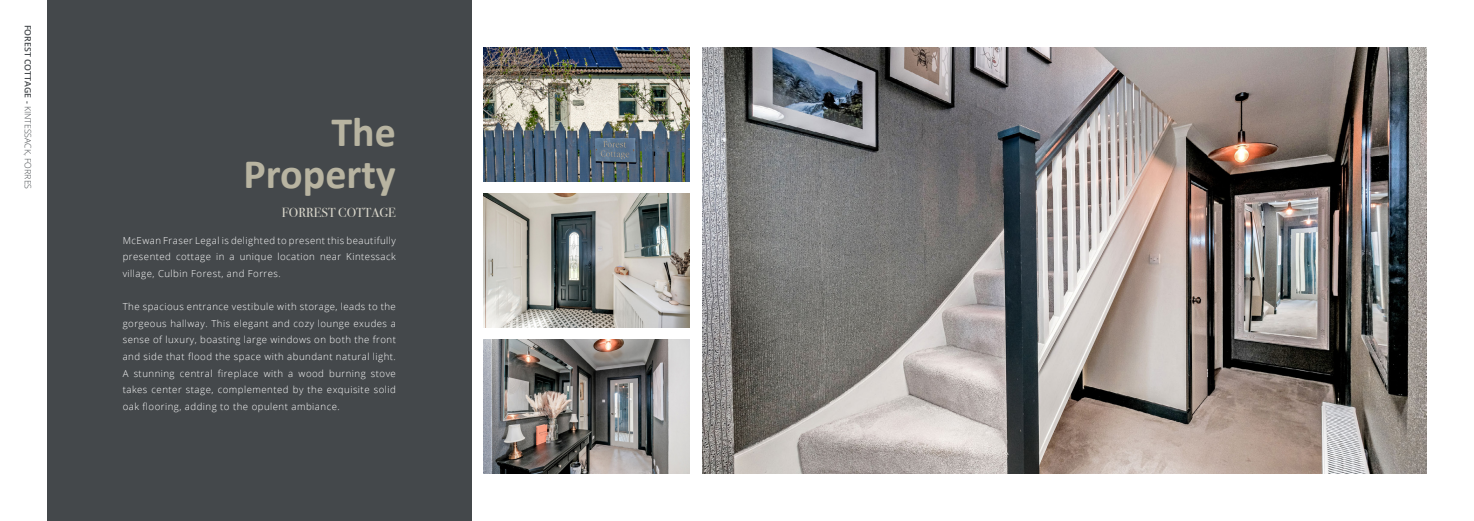
<style>
.page{position:relative;width:1474px;height:521px;background:#fff}
.page>*{position:absolute;margin:0;border:0;box-sizing:border-box;transform-origin:0 0}
.t1{font:700 42px/42px "Calibri";color:#b8b4a1;text-align:right}
.t2{font:13.12px "Bodoni Svty Two ITCTT";color:#dbd8cc}
.t3{font:300 9.62px/16.6px "Open Sans";letter-spacing:.05em;color:#fff;text-align:justify}
.t4{font:300 8.75px "Open Sans";color:#44484b}
.s1{font-weight:600}
</style>
<div class="page">
<div style="left:47px;top:0;width:424px;height:521px;background:#44484b"></div>
<img style="left:702px;top:47px;width:724px;height:427px">
<img style="left:484px;top:47px;width:206px;height:134px">
<img style="left:484px;top:193px;width:206px;height:134px">
<img style="left:484px;top:340px;width:206px;height:134px">
<p class="t4" style="left:34px;top:25px;width:166px;rotate:90deg"><span class="s1">FOREST COTTAGE -</span> KINTESSACK, FORRES</p>
<h1 class="t1" style="left:243px;top:109px;width:154px">The<br>Property</h1>
<h2 class="t2" style="left:282px;top:201px;width:115px">FORREST COTTAGE</h2>
<p class="t3" style="left:123px;top:232px;width:275px">McEwan Fraser Legal is delighted to present this beautifully presented cottage in a unique location near Kintessack village, Culbin Forest, and Forres.</p>
<p class="t3" style="left:123px;top:298px;width:275px">The spacious entrance vestibule with storage, leads to the gorgeous hallway. This elegant and cozy lounge exudes a sense of luxury, boasting large windows on both the front and side that flood the space with abundant natural light.<br>A stunning central fireplace with a wood burning stove takes center stage, complemented by the exquisite solid oak flooring, adding to the opulent ambiance.</p>
</div>
